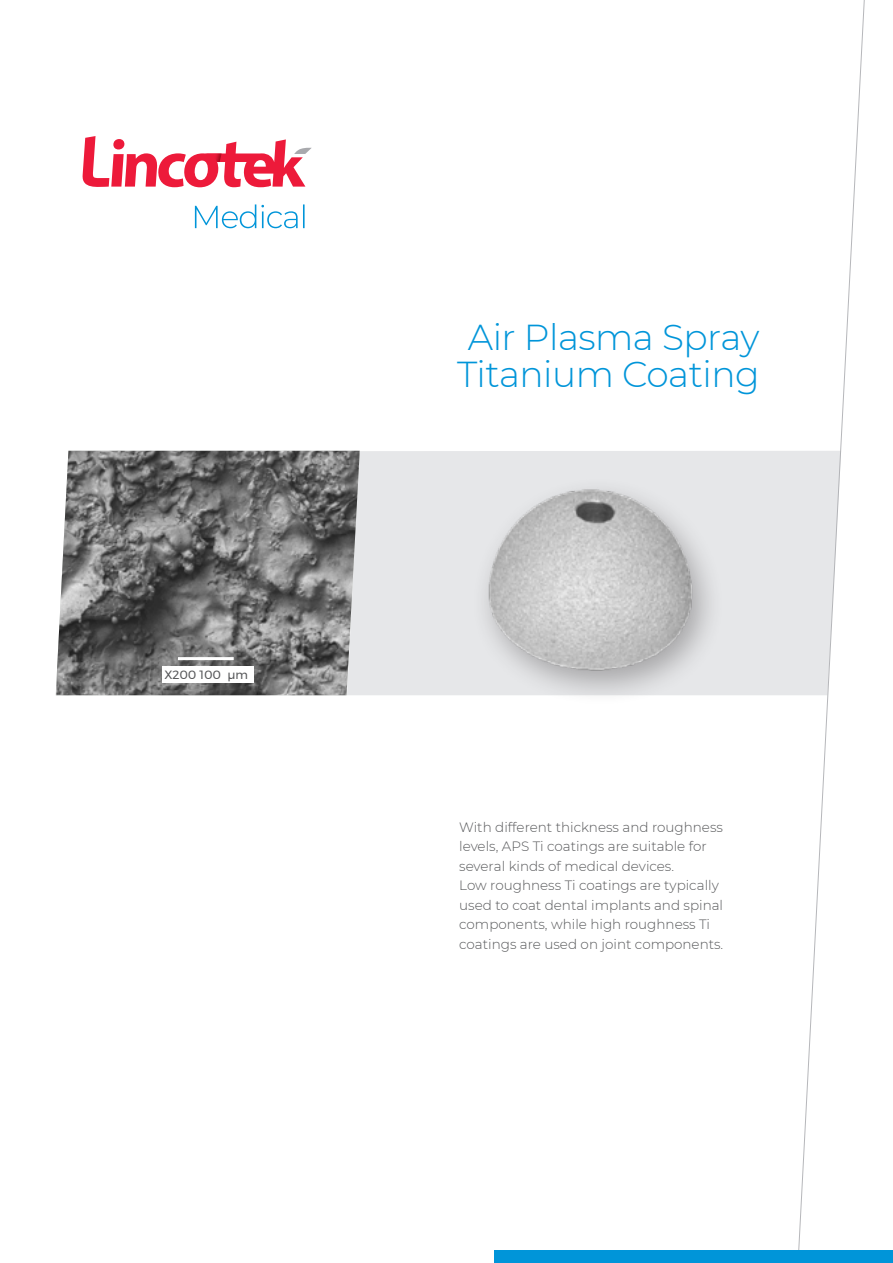
<style>
.page{position:relative;width:893px;height:1263px;background:#fff}
.page>*{position:absolute;margin:0;border:0;box-sizing:border-box;transform-origin:0 0}
.t1{font:300 36px "Montserrat";letter-spacing:-.015em;color:#0095d9}
.t2{font:300 13.5px/19.5px "Montserrat";color:#57585a}
.t3{font:12px "Montserrat";color:#57585a}
</style>
<div class="page">
<svg style="left:195px;top:204px;width:110px;height:24px"></svg>
<svg style="left:82px;top:136px;width:230px;height:52px"></svg>
<img style="left:205px;top:154px;width:17px;height:8px">
<div style="left:360px;top:451px;width:436px;height:244px;background:#e6e7e9"></div>
<img style="left:56px;top:451px;width:304px;height:244px">
<div style="left:471px;top:476px;width:254px;height:231px;background:#231f20;opacity:.33"></div>
<img style="left:467px;top:475px;width:254px;height:196px">
<hr style="left:178px;top:657px;width:56px;height:3px;background:#fff">
<div style="left:162px;top:666px;width:91px;height:16px;background:#fff"></div>
<svg style="left:796px;top:0;width:69px;height:1250px"></svg>
<div style="left:494px;top:1250px;width:399px;height:13px;background:#0095d9"></div>
<p class="t3" style="left:164px;top:666px;width:85px">X200 100 μm</p>
<p class="t1" style="left:468px;top:313px;width:293px">Air Plasma Spray</p>
<p class="t1" style="left:457px;top:350px;width:304px">Titanium Coating</p>
<p class="t2" style="left:459px;top:817px;width:265px">With different thickness and roughness levels, APS Ti coatings are suitable for several kinds of medical devices.</p>
<p class="t2" style="left:459px;top:875px;width:266px">Low roughness Ti coatings are typically used to coat dental implants and spinal components, while high roughness Ti coatings are used on joint components.</p>
</div>
